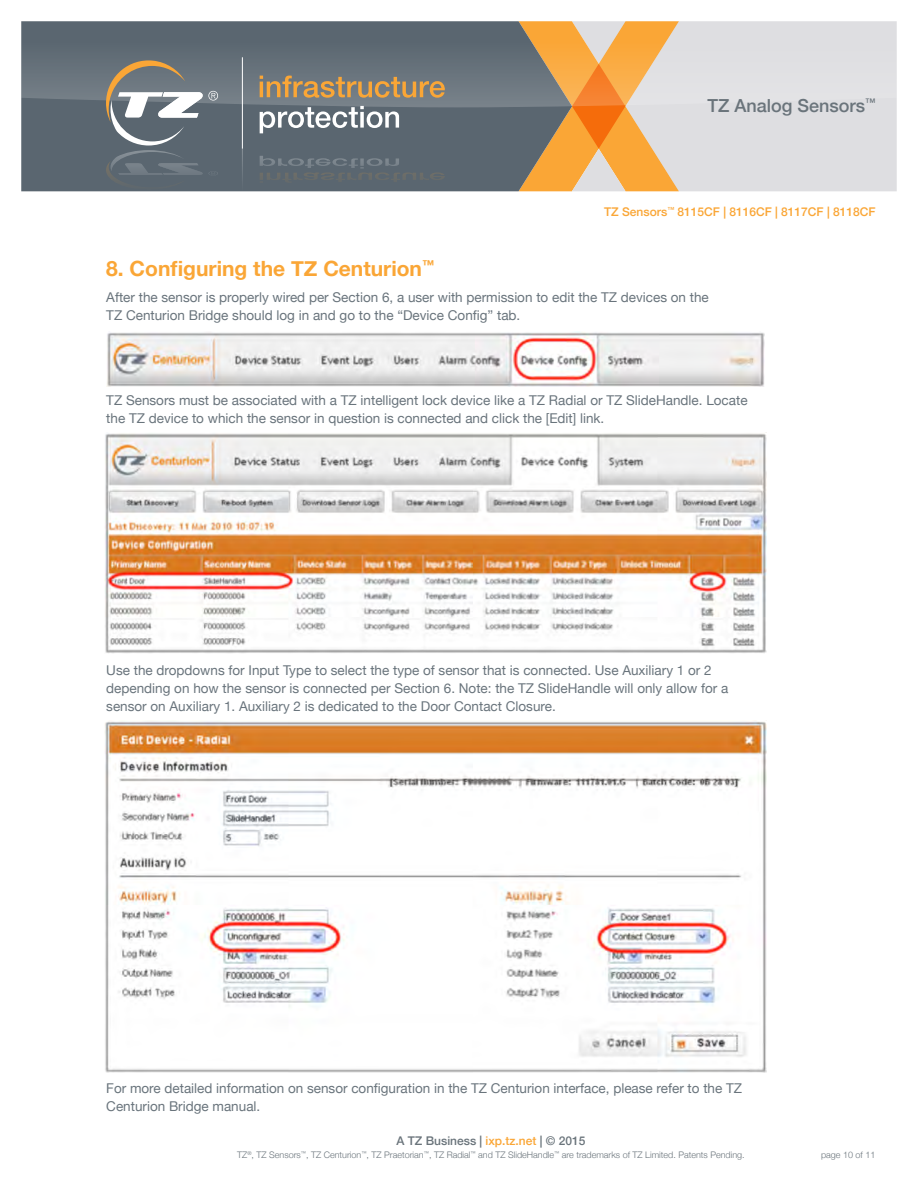
<style>
.page{position:relative;width:918px;height:1188px;background:#fff}
.page>*{position:absolute;margin:0;border:0;box-sizing:border-box;transform-origin:0 0}
.Main_Heading{font:700 21px "Helvetica Neue";color:#faa636}
.t1{font:500 18px "Helvetica Neue";color:#6a747b}
.body_copy{font:13.5px/18px "Helvetica Neue";color:#69747c}
.t2{font:500 12px "Helvetica Neue";color:#faa636}
.t3{font:500 12px "Helvetica Neue";color:#6a747b}
.t4{font:300 9px "Helvetica Neue";color:#6a747b}
.s1{color:#faa636}
</style>
<div class="page">
<div style="left:21px;top:107px;width:498px;height:84px;background:#5a6670"></div>
<div style="left:679px;top:107px;width:218px;height:84px;background:#dedee1"></div>
<svg style="left:21px;top:21px;width:876px;height:86px;background:#90979e"></svg>
<hr style="left:242px;top:57px;width:1px;height:92px;background:#fff">
<svg style="left:260px;top:76px;width:185px;height:22px;background:#a08966"></svg>
<svg style="left:260px;top:106px;width:139px;height:27px"></svg>
<svg style="left:519px;top:21px;width:160px;height:170px;background:#d9a86c"></svg>
<hr style="left:242px;top:149px;width:1px;height:42px;background:#fff">
<svg style="left:106px;top:60px;width:112px;height:130px;background:#797f83"></svg>
<svg style="left:260px;top:156px;width:185px;height:27px;background:#5f6a72"></svg>
<img style="left:106px;top:332px;width:659px;height:55px">
<img style="left:105px;top:433px;width:662px;height:220px">
<img style="left:105px;top:721px;width:661px;height:352px">
<h2 class="t1" style="left:708px;top:91px;width:170px">TZ Analog Sensors<sup>™</sup></h2>
<p class="t2" style="left:604px;top:202px;width:273px">TZ Sensors<sup>™</sup> 8115CF | 8116CF | 8117CF | 8118CF</p>
<p class="Main_Heading" style="left:106px;top:252px;width:330px">8. Configuring the TZ Centurion<sup>™</sup></p>
<p class="body_copy" style="left:106px;top:289px;width:604px">After the sensor is properly wired per Section 6, a user with permission to edit the TZ devices on the<br>TZ Centurion Bridge should log in and go to the “Device Config” tab.</p>
<p class="body_copy" style="left:106px;top:392px;width:643px">TZ Sensors must be associated with a TZ intelligent lock device like a TZ Radial or TZ SlideHandle. Locate the TZ device to which the sensor in question is connected and click the [Edit] link.</p>
<p class="body_copy" style="left:106px;top:662px;width:624px">Use the dropdowns for Input Type to select the type of sensor that is connected. Use Auxiliary 1 or 2 depending on how the sensor is connected per Section 6. Note: the TZ SlideHandle will only allow for a sensor on Auxiliary 1. Auxiliary 2 is dedicated to the Door Contact Closure.</p>
<p class="body_copy" style="left:106px;top:1080px;width:637px">For more detailed information on sensor configuration in the TZ Centurion interface, please refer to the TZ<br>Centurion Bridge manual.</p>
<p class="t3" style="left:396px;top:1131px;width:191px">A TZ Business | <span class="s1">ixp.tz.net</span> | © 2015</p>
<p class="t4" style="left:237px;top:1148px;width:509px">TZ<sup>®</sup>, TZ Sensors<sup>™</sup>, TZ Centurion<sup>™</sup>, TZ Praetorian<sup>™</sup>, TZ Radial<sup>™</sup> and TZ SlideHandle<sup>™</sup> are trademarks of TZ Limited. Patents Pending.</p>
<p class="t4" style="left:821px;top:1148px;width:56px">page 10 of 11</p>
</div>
